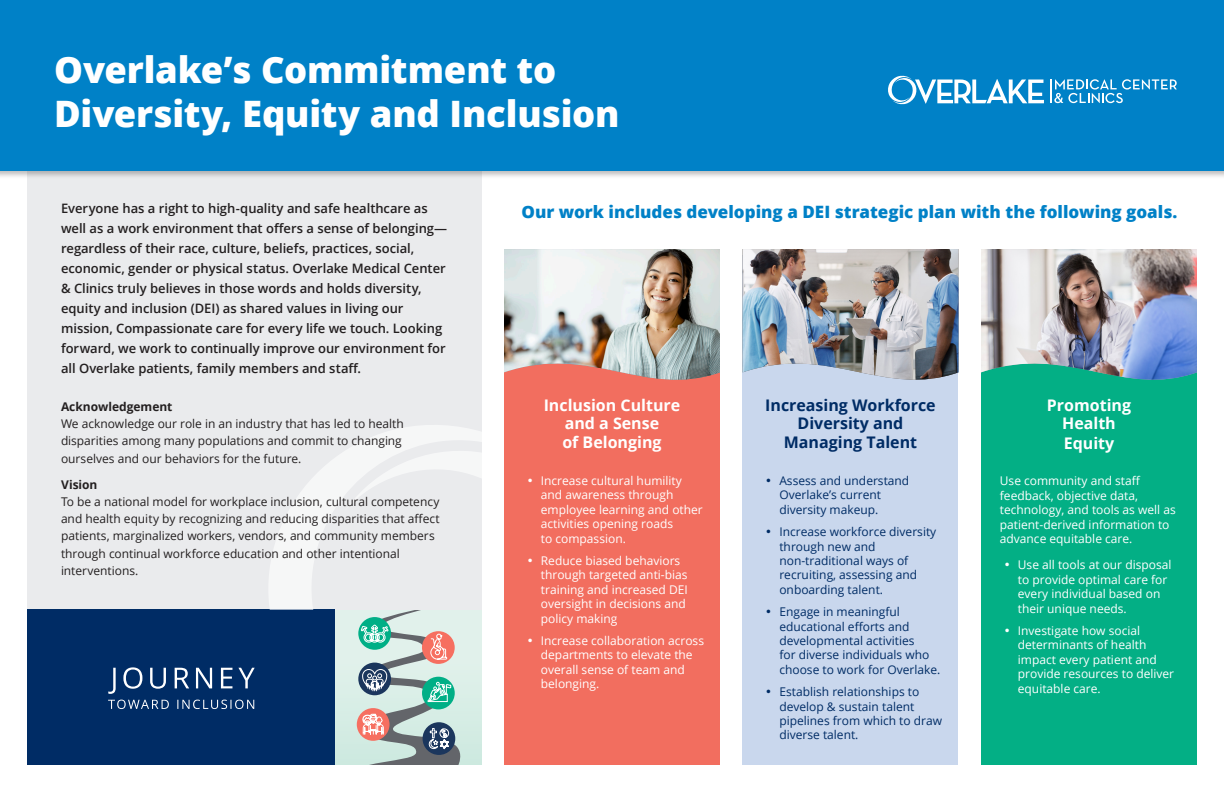
<style>
.page{position:relative;width:1224px;height:792px;background:#fff}
.page>*{position:absolute;margin:0;border:0;box-sizing:border-box;transform-origin:0 0}
.t1{font:800 36.4px/43.7px "Open Sans";letter-spacing:-.005em;color:#fff}
.t2{font:800 17px "Open Sans";color:#0081c7}
.t3{font:700 16px/18.8px "Open Sans";color:#fff;text-align:center}
.t4{font:700 16px/18.8px "Open Sans";color:#002c65;text-align:center}
.t5{font:600 13px/20px "Open Sans";letter-spacing:-.005em;color:#231f20}
.List_Paragraph{font:12px/14.4px "Open Sans";color:#fff}
.t6{font:12px/17.2px "Open Sans";letter-spacing:-.005em;color:#231f20}
.t7{font:12px/14.4px "Open Sans";color:#002c65}
.t8{font:700 12px "Open Sans";color:#231f20}
.s1{font-weight:700}
</style>
<div class="page">
<div style="left:27px;top:161px;width:455px;height:448px;background:#eaebed"></div>
<div style="left:27px;top:609px;width:307px;height:156px;background:#002c65"></div>
<svg style="left:108px;top:700px;width:146px;height:9px"></svg>
<svg style="left:108px;top:667px;width:147px;height:27px"></svg>
<svg style="left:269px;top:425px;width:213px;height:184px;fill:#f3f4f5"></svg>
<svg style="left:321px;top:450px;width:161px;height:315px"></svg>
<div style="left:504px;top:255px;width:216px;height:510px;background:#f26e5f"></div>
<div style="left:742px;top:255px;width:216px;height:510px;background:#c9d7ed"></div>
<div style="left:981px;top:255px;width:216px;height:510px;background:#03af85"></div>
<img style="left:504px;top:249px;width:216px;height:131px">
<img style="left:742px;top:249px;width:216px;height:131px">
<img style="left:981px;top:249px;width:216px;height:131px">
<div style="left:0;top:0;width:1224px;height:179px;background:#231f20;opacity:.3"></div>
<div style="left:0;top:0;width:1224px;height:171px;background:#0081c7"></div>
<svg style="left:888px;top:76px;width:156px;height:28px"></svg>
<svg style="left:1051px;top:79px;width:126px;height:24px"></svg>
<p class="t1" style="left:54px;top:46px;width:567px">Overlake’s Commitment to<br>Diversity, Equity and Inclusion</p>
<p class="t5" style="left:61px;top:198px;width:388px">Everyone has a right to high-quality and safe healthcare as well as a work environment that offers a sense of belonging— regardless of their race, culture, beliefs, practices, social, economic, gender or physical status. Overlake Medical Center &amp; Clinics truly believes in those words and holds diversity, equity and inclusion (DEI) as shared values in living our mission, Compassionate care for every life we touch. Looking forward, we work to continually improve our environment for all Overlake patients, family members and staff.</p>
<p class="t8" style="left:61px;top:398px;width:113px">Acknowledgement</p>
<p class="t6" style="left:61px;top:415px;width:344px">We acknowledge our role in an industry that has led to health disparities among many populations and commit to changing ourselves and our behaviors for the future.</p>
<p class="t6" style="left:61px;top:475px;width:380px"><span class="s1">Vision<br></span>To be a national model for workplace inclusion, cultural competency and health equity by recognizing and reducing disparities that affect patients, marginalized workers, vendors, and community members through continual workforce education and other intentional interventions.</p>
<p class="t2" style="left:521px;top:199px;width:658px">Our work includes developing a DEI strategic plan with the following goals.</p>
<p class="t3" style="left:544px;top:395px;width:138px">Inclusion Culture and a Sense<br>of Belonging</p>
<p class="List_Paragraph" style="left:541px;top:473px;width:163px;text-indent:-14px">• Increase cultural humility and awareness through employee learning and other activities opening roads<br>to compassion.</p>
<p class="List_Paragraph" style="left:541px;top:553px;width:148px;text-indent:-14px">• Reduce biased behaviors through targeted anti-bias training and increased DEI oversight in decisions and policy making</p>
<p class="List_Paragraph" style="left:541px;top:633px;width:165px;text-indent:-14px">• Increase collaboration across departments to elevate the overall sense of team and belonging.</p>
<p class="t4" style="left:765px;top:395px;width:172px">Increasing Workforce<br>Diversity and<br>Managing Talent</p>
<p class="t7" style="left:779px;top:473px;width:131px;text-indent:-14px">• Assess and understand<br>Overlake’s current diversity makeup.</p>
<p class="t7" style="left:779px;top:524px;width:158px;text-indent:-14px">• Increase workforce diversity through new and non-traditional ways of recruiting, assessing and onboarding talent.</p>
<p class="t7" style="left:779px;top:604px;width:162px;text-indent:-14px">• Engage in meaningful educational efforts and developmental activities<br>for diverse individuals who choose to work for Overlake.</p>
<p class="t7" style="left:779px;top:684px;width:164px;text-indent:-14px">• Establish relationships to develop &amp; sustain talent pipelines from which to draw diverse talent.</p>
<p class="t3" style="left:1047px;top:395px;width:86px">Promoting<br>Health<br>Equity</p>
<p class="List_Paragraph" style="left:1000px;top:474px;width:177px">Use community and staff feedback, objective data, technology, and tools as well as patient-derived information to advance equitable care.</p>
<p class="List_Paragraph" style="left:1018px;top:558px;width:155px;text-indent:-14px">• Use all tools at our disposal to provide optimal care for every individual based on their unique needs.</p>
<p class="List_Paragraph" style="left:1018px;top:623px;width:158px;text-indent:-14px">• Investigate how social determinants of health impact every patient and provide resources to deliver equitable care.</p>
</div>
